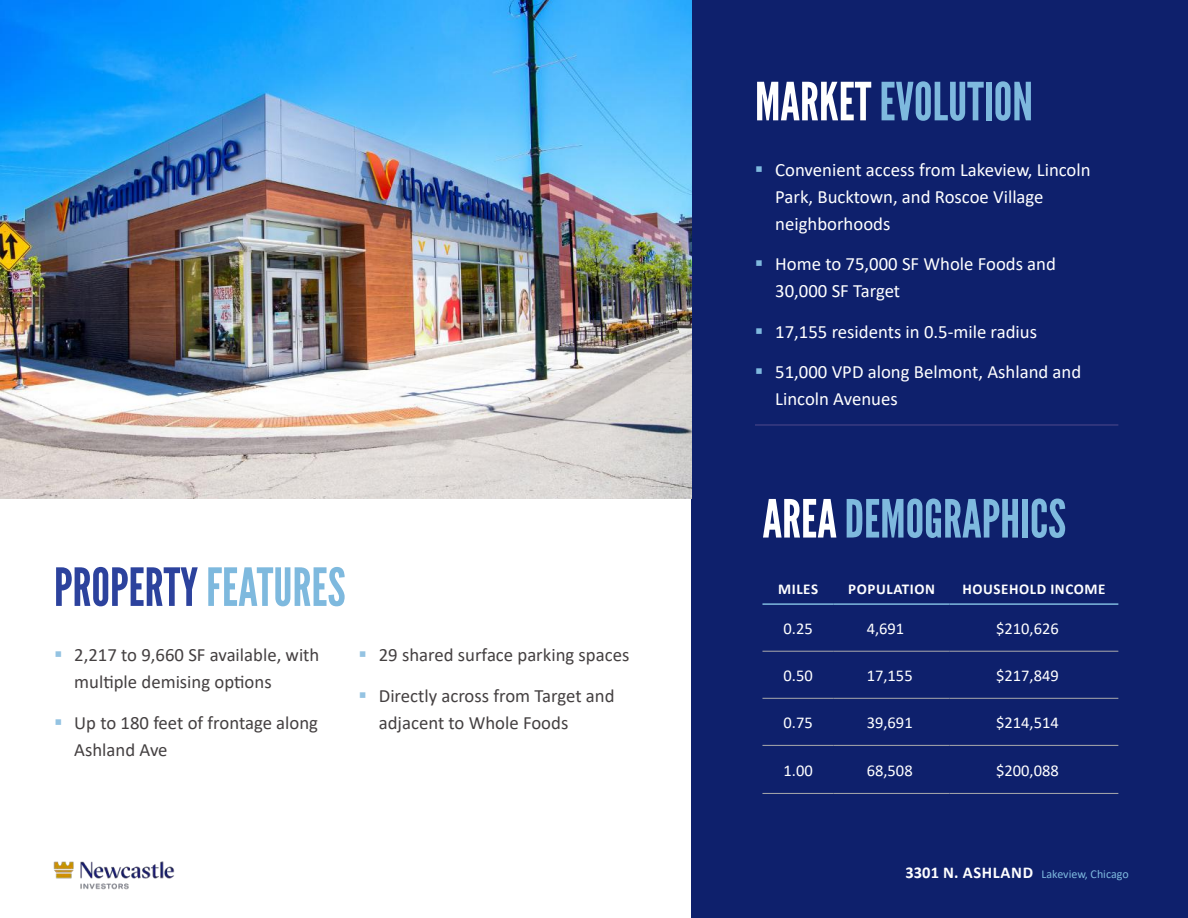
<style>
.page{position:relative;width:1188px;height:918px;background:#fff}
.page>*{position:absolute;margin:0;border:0;box-sizing:border-box;transform-origin:0 0}
.t1{font:52.5px "League Gothic";color:#7eb9de}
.t2{font:52.5px "League Gothic";color:#2c429d}
.t3{font:18.75px/27px "Calibri";color:#fff}
.t4{font:18.75px/27px "Calibri";color:#444041}
.t5{font:16.5px "Calibri";color:#fff}
.t6{font:700 15px "Calibri";letter-spacing:.04em;color:#fff}
.t7{font:12px "Calibri";color:#7eb9de}
.s1{color:#7eb9de}
.s2{color:#fff}
.s3{font-weight:700;font-size:16.5px;color:#fff}
</style>
<div class="page">
<div style="left:691px;top:0;width:497px;height:918px;background:#0e206c"></div>
<img style="left:54px;top:861px;width:121px;height:29px">
<img style="left:0;top:0;width:691px;height:499px">
<hr style="left:762px;top:603px;width:72px;height:2px;background:#7eb9de">
<hr style="left:834px;top:603px;width:116px;height:2px;background:#7eb9de">
<hr style="left:950px;top:603px;width:168px;height:2px;background:#7eb9de">
<hr style="left:762px;top:651px;width:72px;height:1px;background:#aaaaac">
<hr style="left:834px;top:651px;width:116px;height:1px;background:#aaaaac">
<hr style="left:950px;top:651px;width:168px;height:1px;background:#aaaaac">
<hr style="left:762px;top:698px;width:72px;height:1px;background:#aaaaac">
<hr style="left:834px;top:698px;width:116px;height:1px;background:#aaaaac">
<hr style="left:950px;top:698px;width:168px;height:1px;background:#aaaaac">
<hr style="left:762px;top:745px;width:72px;height:1px;background:#aaaaac">
<hr style="left:834px;top:745px;width:116px;height:1px;background:#aaaaac">
<hr style="left:950px;top:745px;width:168px;height:1px;background:#aaaaac">
<hr style="left:762px;top:793px;width:72px;height:1px;background:#aaaaac">
<hr style="left:834px;top:793px;width:116px;height:1px;background:#aaaaac">
<hr style="left:950px;top:793px;width:168px;height:1px;background:#aaaaac">
<hr style="left:755px;top:424px;width:363px;height:2px;background:#3b3c81">
<h1 class="t2" style="left:54px;top:556px;width:293px">PROPERTY <span class="s1">FEATURES</span></h1>
<p class="t4" style="left:74px;top:641px;width:247px">2,217 to 9,660 SF available, with multiple demising options</p>
<p class="t4" style="left:74px;top:709px;width:245px">Up to 180 feet of frontage along<br>Ashland Ave</p>
<p class="t4" style="left:379px;top:634px;width:252px;line-height:40.5px">29 shared surface parking spaces<br>Directly across from Target and</p>
<p class="t4" style="left:379px;top:709px;width:191px">adjacent to Whole Foods</p>
<h1 class="t1" style="left:755px;top:70px;width:280px"><span class="s2">MARKET</span> EVOLUTION</h1>
<p class="t3" style="left:775px;top:155px;width:317px">Convenient access from Lakeview, Lincoln<br>Park, Bucktown, and Roscoe Village neighborhoods</p>
<p class="t3" style="left:775px;top:250px;width:282px">Home to 75,000 SF Whole Foods and<br>30,000 SF Target</p>
<p class="t3" style="left:775px;top:311px;width:308px;line-height:40.5px">17,155 residents in 0.5-mile radius<br>51,000 VPD along Belmont, Ashland and</p>
<p class="t3" style="left:775px;top:385px;width:124px">Lincoln Avenues</p>
<h1 class="t1" style="left:762px;top:488px;width:305px"><span class="s2">AREA</span> DEMOGRAPHICS</h1>
<p class="t6" style="left:778px;top:578px;width:42px">MILES</p>
<p class="t6" style="left:848px;top:578px;width:88px">POPULATION</p>
<p class="t6" style="left:962px;top:578px;width:145px">HOUSEHOLD INCOME</p>
<p class="t5" style="left:783px;top:617px;width:31px">0.25</p>
<p class="t5" style="left:867px;top:617px;width:39px">4,691</p>
<p class="t5" style="left:996px;top:617px;width:64px">$210,626</p>
<p class="t5" style="left:783px;top:664px;width:31px">0.50</p>
<p class="t5" style="left:867px;top:664px;width:47px">17,155</p>
<p class="t5" style="left:996px;top:664px;width:64px">$217,849</p>
<p class="t5" style="left:783px;top:711px;width:31px">0.75</p>
<p class="t5" style="left:867px;top:711px;width:47px">39,691</p>
<p class="t5" style="left:996px;top:711px;width:64px">$214,514</p>
<p class="t5" style="left:783px;top:759px;width:31px">1.00</p>
<p class="t5" style="left:867px;top:759px;width:47px">68,508</p>
<p class="t5" style="left:996px;top:759px;width:64px">$200,088</p>
<p class="t7" style="left:906px;top:866px;width:225px"><span class="s3">3301 N. ASHLAND</span> Lakeview, Chicago</p>
</div>
